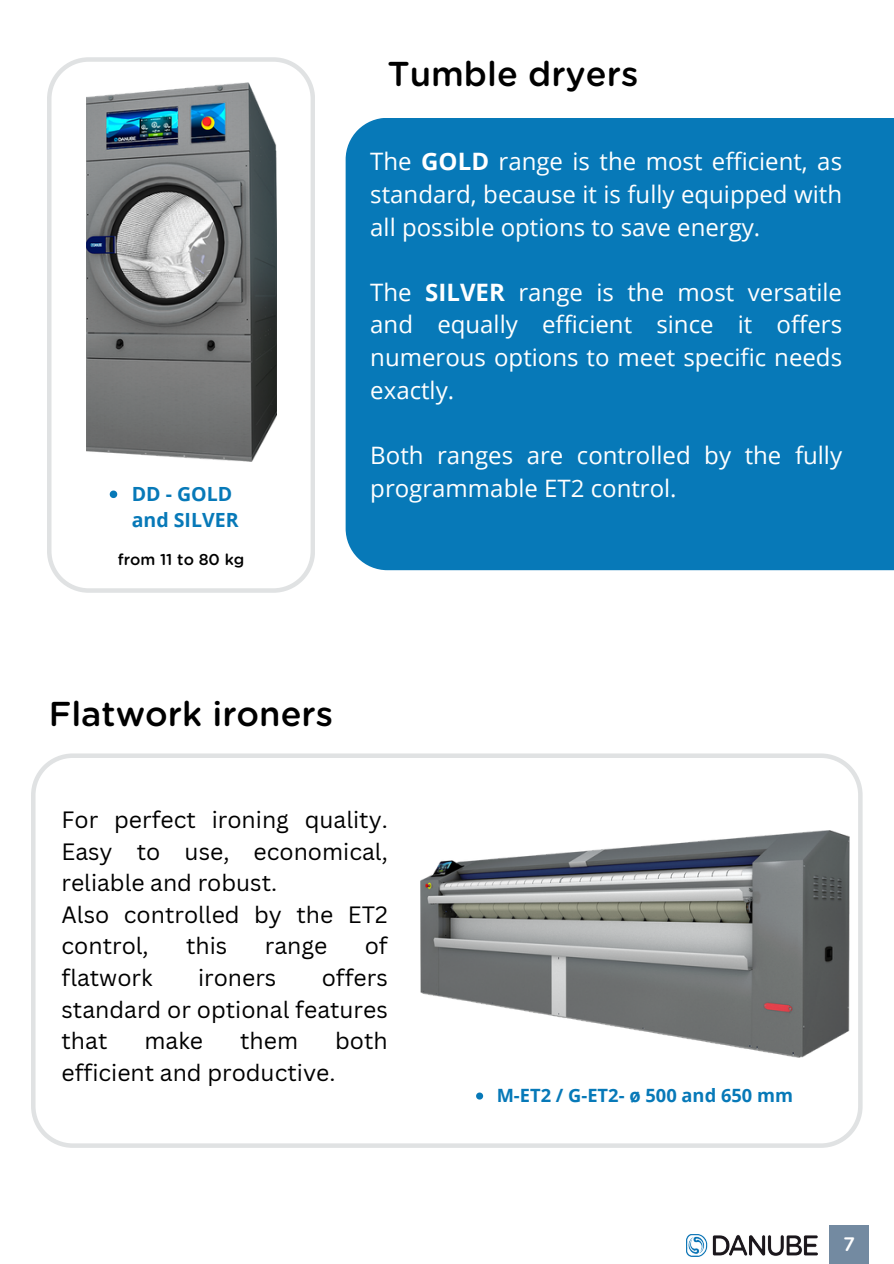
<style>
.page{position:relative;width:894px;height:1264px;background:#fff}
.page>*{position:absolute;margin:0;border:0;box-sizing:border-box;transform-origin:0 0}
.t1{font:500 34.5px "Gotham Rounded";color:#000}
.t2{font:24px/32.7px "Open Sans";color:#fff;text-align:justify}
.t3{font:22.95px/31.5px "Canva Sans";color:#000}
.t4{font:700 19.5px/26.2px "Open Sans";color:#0779b8}
.t5{font:500 19.5px "Gotham Rounded";color:#fff}
.t6{font:700 18.3px "Open Sans";color:#0779b8}
.t7{font:500 15.75px "Gotham Rounded";color:#000}
.s1{font-weight:700}
</style>
<div class="page">
<div style="left:828px;top:1225px;width:40px;height:38px;background:#738aa1"></div>
<img style="left:686px;top:1234px;width:130px;height:21px">
<svg style="left:47px;top:57px;width:268px;height:535px"></svg>
<img style="left:86px;top:82px;width:190px;height:380px">
<svg style="left:110px;top:490px;width:7px;height:8px"></svg>
<div style="left:345px;top:118px;width:548px;height:452px;background:#0779b8"></div>
<svg style="left:31px;top:753px;width:831px;height:394px"></svg>
<svg style="left:476px;top:1092px;width:7px;height:7px"></svg>
<img style="left:420px;top:830px;width:429px;height:227px">
<h2 class="t1" style="left:387px;top:59px;width:252px">Tumble dryers</h2>
<h2 class="t2" style="left:370px;top:145px;width:473px">The <span class="s1">GOLD</span> range is the most efficient, as standard, because it is fully equipped with all possible options to save energy.</h2>
<h1 class="t4" style="left:132px;top:480px;width:108px">DD - GOLD and SILVER</h1>
<h2 class="t7" style="left:118px;top:552px;width:128px">from 11 to 80 kg</h2>
<h1 class="t2" style="left:370px;top:275px;width:473px">The <span class="s1">SILVER</span> range is the most versatile and equally efficient since it offers numerous options to meet specific needs exactly.</h1>
<h2 class="t2" style="left:370px;top:438px;width:473px">Both ranges are controlled by the fully programmable ET2 control.</h2>
<p class="t1" style="left:49px;top:698px;width:286px">Flatwork ironers</p>
<p class="t3" style="left:61px;top:803px;width:328px">For perfect ironing quality.<br>Easy to use, economical, reliable and robust.<br>Also controlled by the ET2 control,</p>
<p class="t3" style="left:186px;top:929px;width:43px">this</p>
<p class="t3" style="left:265px;top:929px;width:64px">range</p>
<p class="t3" style="left:364px;top:929px;width:24px">of</p>
<p class="t3" style="left:61px;top:961px;width:328px;text-align:justify;text-indent:260px">offers standard or optional features that</p>
<p class="t3" style="left:61px;top:961px;width:92px">flatwork</p>
<p class="t3" style="left:198px;top:961px;width:80px">ironers</p>
<p class="t3" style="left:61px;top:1024px;width:327px;text-indent:273px">both efficient and productive.</p>
<p class="t3" style="left:144px;top:1024px;width:60px">make</p>
<p class="t3" style="left:240px;top:1024px;width:59px">them</p>
<p class="t6" style="left:496px;top:1082px;width:298px">M-ET2 / G-ET2- ø 500 and 650 mm</p>
<p class="t5" style="left:842px;top:1235px;width:13px">7</p>
</div>
